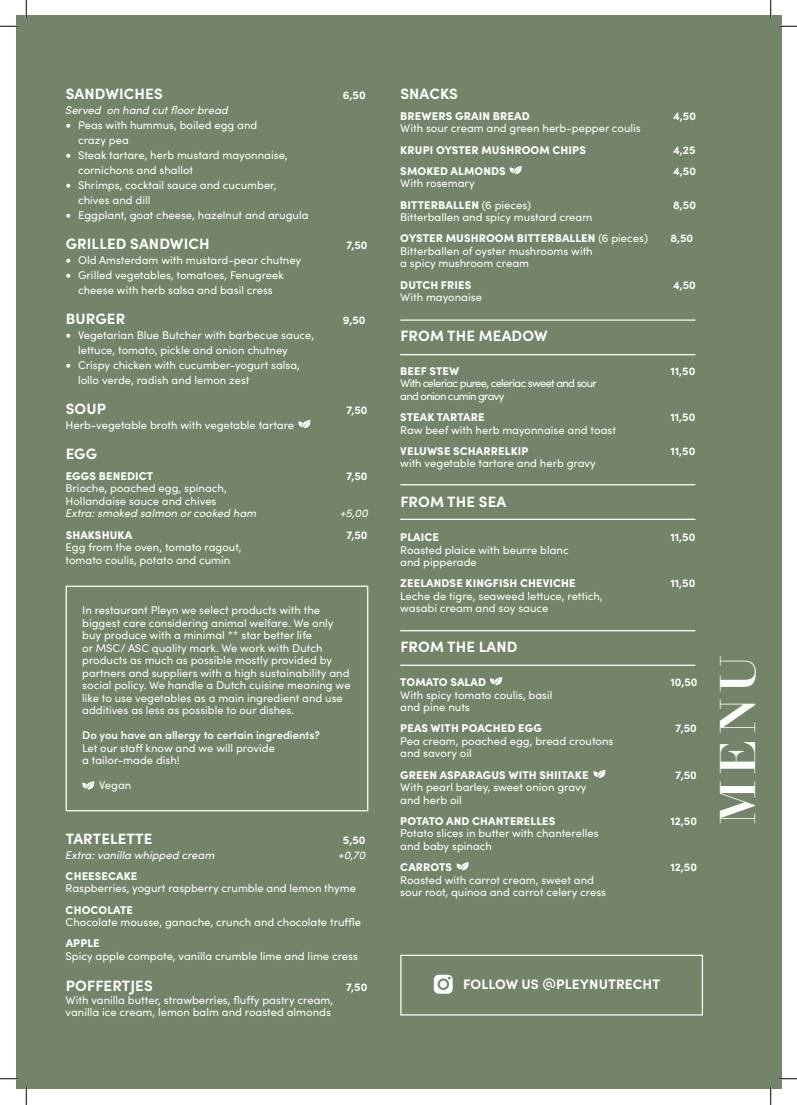
<style>
.page{position:relative;width:797px;height:1105px;background:#fff}
.page>*{position:absolute;margin:0;border:0;box-sizing:border-box;transform-origin:0 0}
.t1{font:700 48.75px "Didot";color:#fff}
.t2{font:700 15px "Sofia Pro";letter-spacing:.01em;color:#fff}
.t3{font:700 13.75px "Sofia Pro";letter-spacing:.01em;color:#fff}
.t4{font:11.25px/12.5px "Sofia Pro";color:#fff}
.t5{font:900 11.25px "Sofia Pro";letter-spacing:.01em;color:#fff}
.t6{font:700 11.25px "Sofia Pro";color:#fff}
.t7{font:italic 11.25px "Sofia Pro";color:#fff}
.t8{font:11.25px/12.5px "Sofia Pro";letter-spacing:-.06em;color:#fff}
.t9{font:600 11.25px "Sofia Pro";color:#fff}
.s1{font-family:"Minion Pro";font-size:15px}
.s2{font-weight:900}
</style>
<div class="page">
<div style="left:16px;top:16px;width:765px;height:1073px;background:#738469"></div>
<div style="left:66px;top:586px;width:302px;height:225px;border:1px solid #fff"></div>
<svg style="left:298px;top:420px;width:12px;height:8px"></svg>
<svg style="left:82px;top:781px;width:12px;height:8px"></svg>
<svg style="left:456px;top:862px;width:12px;height:8px"></svg>
<svg style="left:593px;top:770px;width:12px;height:8px"></svg>
<svg style="left:490px;top:677px;width:12px;height:8px"></svg>
<svg style="left:509px;top:166px;width:12px;height:8px"></svg>
<hr style="left:400px;top:319px;width:295px;height:2px;background:#fff">
<hr style="left:400px;top:484px;width:295px;height:1px;background:#fff">
<hr style="left:400px;top:630px;width:295px;height:1px;background:#fff">
<hr style="left:400px;top:354px;width:295px;height:1px;background:#fff">
<hr style="left:400px;top:519px;width:295px;height:1px;background:#fff">
<hr style="left:400px;top:665px;width:295px;height:1px;background:#fff">
<div style="left:400px;top:955px;width:303px;height:60px;border:1px solid #fff"></div>
<svg style="left:434px;top:975px;width:18px;height:19px"></svg>
<div style="left:439px;top:980px;width:8px;height:8px;background:#fff;border-radius:50%"></div>
<svg style="left:0;top:25px;width:19px;height:2px"></svg>
<svg style="left:778px;top:25px;width:19px;height:2px"></svg>
<svg style="left:0;top:1078px;width:19px;height:1px"></svg>
<svg style="left:778px;top:1078px;width:19px;height:1px"></svg>
<svg style="left:25px;top:0;width:2px;height:19px"></svg>
<svg style="left:25px;top:1086px;width:2px;height:19px"></svg>
<svg style="left:770px;top:0;width:1px;height:19px"></svg>
<svg style="left:770px;top:1086px;width:1px;height:19px"></svg>
<h2 class="t2" style="left:66px;top:82px;width:99px">SANDWICHES</h2>
<p class="t6" style="left:343px;top:86px;width:24px">6,50</p>
<p class="t7" style="left:66px;top:101px;width:164px">Served on hand cut floor bread</p>
<p class="t4" style="left:78px;top:117px;width:181px;line-height:15px;text-indent:-12px"><span class="s1">•</span> Peas with hummus, boiled egg and crazy pea</p>
<p class="t4" style="left:78px;top:147px;width:211px;line-height:15px;text-indent:-12px"><span class="s1">•</span> Steak tartare, herb mustard mayonnaise, cornichons and shallot</p>
<p class="t4" style="left:78px;top:177px;width:200px;line-height:15px;text-indent:-12px"><span class="s1">•</span> Shrimps, cocktail sauce and cucumber, chives and dill</p>
<p class="t4" style="left:66px;top:208px;width:244px"><span class="s1">•</span> Eggplant, goat cheese, hazelnut and arugula</p>
<h2 class="t2" style="left:66px;top:232px;width:145px">GRILLED SANDWICH</h2>
<p class="t6" style="left:346px;top:236px;width:23px">7,50</p>
<p class="t4" style="left:66px;top:253px;width:237px"><span class="s1">•</span> Old Amsterdam with mustard-pear chutney</p>
<p class="t4" style="left:66px;top:267px;width:220px;line-height:15px;text-align:center"><span class="s1">•</span> Grilled vegetables, tomatoes, Fenugreek cheese with herb salsa and basil cress</p>
<h2 class="t2" style="left:66px;top:307px;width:61px">BURGER</h2>
<p class="t6" style="left:343px;top:311px;width:24px">9,50</p>
<p class="t4" style="left:78px;top:327px;width:237px;line-height:15px;text-indent:-12px"><span class="s1">•</span> Vegetarian Blue Butcher with barbecue sauce, lettuce, tomato, pickle and onion chutney</p>
<p class="t4" style="left:78px;top:357px;width:223px;line-height:15px;text-indent:-12px"><span class="s1">•</span> Crispy chicken with cucumber-yogurt salsa, lollo verde, radish and lemon zest</p>
<h2 class="t2" style="left:66px;top:397px;width:42px">SOUP</h2>
<p class="t6" style="left:346px;top:401px;width:23px">7,50</p>
<p class="t4" style="left:66px;top:418px;width:230px">Herb-vegetable broth with vegetable tartare</p>
<h2 class="t2" style="left:66px;top:442px;width:33px">EGG</h2>
<p class="t5" style="left:66px;top:467px;width:89px">EGGS BENEDICT</p>
<p class="t6" style="left:346px;top:467px;width:23px">7,50</p>
<p class="t4" style="left:66px;top:482px;width:163px">Brioche, poached egg, spinach,<br>Hollandaise sauce and chives</p>
<p class="t7" style="left:66px;top:505px;width:193px">Extra: smoked salmon or cooked ham</p>
<p class="t7" style="left:340px;top:505px;width:29px">+5,00</p>
<p class="t5" style="left:66px;top:526px;width:68px">SHAKSHUKA</p>
<p class="t6" style="left:346px;top:526px;width:23px">7,50</p>
<p class="t4" style="left:66px;top:540px;width:177px">Egg from the oven, tomato ragout, tomato coulis, potato and cumin</p>
<p class="t4" style="left:82px;top:604px;width:270px">In restaurant Pleyn we select products with the biggest care considering animal welfare. We only buy produce with a minimal ** star better life<br>or MSC/ ASC quality mark. We work with Dutch products as much as possible mostly provided by partners and suppliers with a high sustainability and social policy. We handle a Dutch cuisine meaning we like to use vegetables as a main ingredient and use additives as less as possible to our dishes.</p>
<p class="t9" style="left:82px;top:727px;width:239px">Do you have an allergy to certain ingredients?</p>
<p class="t4" style="left:82px;top:741px;width:194px">Let our staff know and we will provide a tailor-made dish!</p>
<p class="t4" style="left:99px;top:779px;width:34px">Vegan</p>
<h2 class="t2" style="left:66px;top:827px;width:88px">TARTELETTE</h2>
<p class="t6" style="left:343px;top:831px;width:24px">5,50</p>
<p class="t7" style="left:66px;top:846px;width:151px">Extra: vanilla whipped cream</p>
<p class="t7" style="left:338px;top:846px;width:29px">+0,70</p>
<p class="t5" style="left:66px;top:867px;width:73px">CHEESECAKE</p>
<p class="t4" style="left:66px;top:882px;width:292px">Raspberries, yogurt raspberry crumble and lemon thyme</p>
<p class="t5" style="left:66px;top:901px;width:69px">CHOCOLATE</p>
<p class="t4" style="left:66px;top:915px;width:297px">Chocolate mousse, ganache, crunch and chocolate truffle</p>
<p class="t5" style="left:66px;top:935px;width:36px">APPLE</p>
<p class="t4" style="left:66px;top:949px;width:294px">Spicy apple compote, vanilla crumble lime and lime cress</p>
<h2 class="t2" style="left:66px;top:974px;width:89px">POFFERTJES</h2>
<p class="t6" style="left:346px;top:979px;width:23px">7,50</p>
<p class="t4" style="left:66px;top:993px;width:269px">With vanilla butter, strawberries, fluffy pastry cream, vanilla ice cream, lemon balm and roasted almonds</p>
<h2 class="t2" style="left:400px;top:82px;width:59px">SNACKS</h2>
<p class="t5" style="left:400px;top:107px;width:131px">BREWERS GRAIN BREAD</p>
<p class="t6" style="left:673px;top:107px;width:24px">4,50</p>
<p class="t4" style="left:400px;top:122px;width:242px">With sour cream and green herb-pepper coulis</p>
<p class="t5" style="left:400px;top:141px;width:187px">KRUPI OYSTER MUSHROOM CHIPS</p>
<p class="t6" style="left:673px;top:141px;width:24px">4,25</p>
<p class="t5" style="left:400px;top:162px;width:107px">SMOKED ALMONDS</p>
<p class="t6" style="left:673px;top:162px;width:24px">4,50</p>
<p class="t4" style="left:400px;top:172px;width:132px;line-height:21.2px">With rosemary<br><span class="s2">BITTERBALLEN</span> (6 pieces)</p>
<p class="t6" style="left:673px;top:196px;width:24px">8,50</p>
<p class="t4" style="left:400px;top:206px;width:249px;line-height:21.2px">Bitterballen and spicy mustard cream<br><span class="s2">OYSTER MUSHROOM BITTERBALLEN</span> (6 pieces)</p>
<p class="t6" style="left:670px;top:230px;width:24px">8,50</p>
<p class="t4" style="left:400px;top:244px;width:194px">Bitterballen of oyster mushrooms with a spicy mushroom cream</p>
<p class="t5" style="left:400px;top:276px;width:73px">DUTCH FRIES</p>
<p class="t6" style="left:673px;top:276px;width:24px">4,50</p>
<p class="t4" style="left:400px;top:290px;width:83px">With mayonaise</p>
<h2 class="t2" style="left:400px;top:324px;width:149px">FROM THE MEADOW</h2>
<p class="t5" style="left:400px;top:362px;width:60px">BEEF STEW</p>
<p class="t6" style="left:670px;top:362px;width:26px">11,50</p>
<p class="t8" style="left:400px;top:377px;width:198px">With celeriac puree, celeriac sweet and sour and onion cumin gravy</p>
<p class="t5" style="left:400px;top:408px;width:86px">STEAK TARTARE</p>
<p class="t6" style="left:670px;top:408px;width:26px">11,50</p>
<p class="t4" style="left:400px;top:423px;width:217px">Raw beef with herb mayonnaise and toast</p>
<p class="t5" style="left:400px;top:442px;width:130px">VELUWSE SCHARRELKIP</p>
<p class="t6" style="left:670px;top:442px;width:26px">11,50</p>
<p class="t4" style="left:400px;top:457px;width:197px">with vegetable tartare and herb gravy</p>
<h2 class="t2" style="left:400px;top:491px;width:107px">FROM THE SEA</h2>
<p class="t5" style="left:400px;top:528px;width:40px">PLAICE</p>
<p class="t6" style="left:670px;top:529px;width:26px">11,50</p>
<p class="t4" style="left:400px;top:543px;width:170px">Roasted plaice with beurre blanc and pipperade</p>
<p class="t5" style="left:400px;top:575px;width:177px">ZEELANDSE KINGFISH CHEVICHE</p>
<p class="t6" style="left:670px;top:575px;width:26px">11,50</p>
<p class="t4" style="left:400px;top:589px;width:204px">Leche de tigre, seaweed lettuce, rettich, wasabi cream and soy sauce</p>
<h2 class="t2" style="left:400px;top:636px;width:119px">FROM THE LAND</h2>
<p class="t5" style="left:400px;top:673px;width:87px">TOMATO SALAD</p>
<p class="t6" style="left:670px;top:674px;width:29px">10,50</p>
<p class="t4" style="left:400px;top:688px;width:154px">With spicy tomato coulis, basil and pine nuts</p>
<p class="t5" style="left:400px;top:720px;width:143px">PEAS WITH POACHED EGG</p>
<p class="t6" style="left:675px;top:720px;width:23px">7,50</p>
<p class="t4" style="left:400px;top:734px;width:215px">Pea cream, poached egg, bread croutons and savory oil</p>
<p class="t5" style="left:400px;top:766px;width:190px">GREEN ASPARAGUS WITH SHIITAKE</p>
<p class="t6" style="left:675px;top:766px;width:23px">7,50</p>
<p class="t4" style="left:400px;top:780px;width:188px">With pearl barley, sweet onion gravy and herb oil</p>
<p class="t5" style="left:400px;top:812px;width:157px">POTATO AND CHANTERELLES</p>
<p class="t6" style="left:670px;top:812px;width:28px">12,50</p>
<p class="t4" style="left:400px;top:827px;width:200px">Potato slices in butter with chanterelles and baby spinach</p>
<p class="t5" style="left:400px;top:858px;width:53px">CARROTS</p>
<p class="t6" style="left:670px;top:858px;width:28px">12,50</p>
<p class="t4" style="left:400px;top:873px;width:207px">Roasted with carrot cream, sweet and sour root, quinoa and carrot celery cress</p>
<h1 class="t1" style="left:707px;top:824px;width:171px;rotate:-90deg">MENU</h1>
<p class="t3" style="left:463px;top:974px;width:198px">FOLLOW US @PLEYNUTRECHT</p>
</div>
